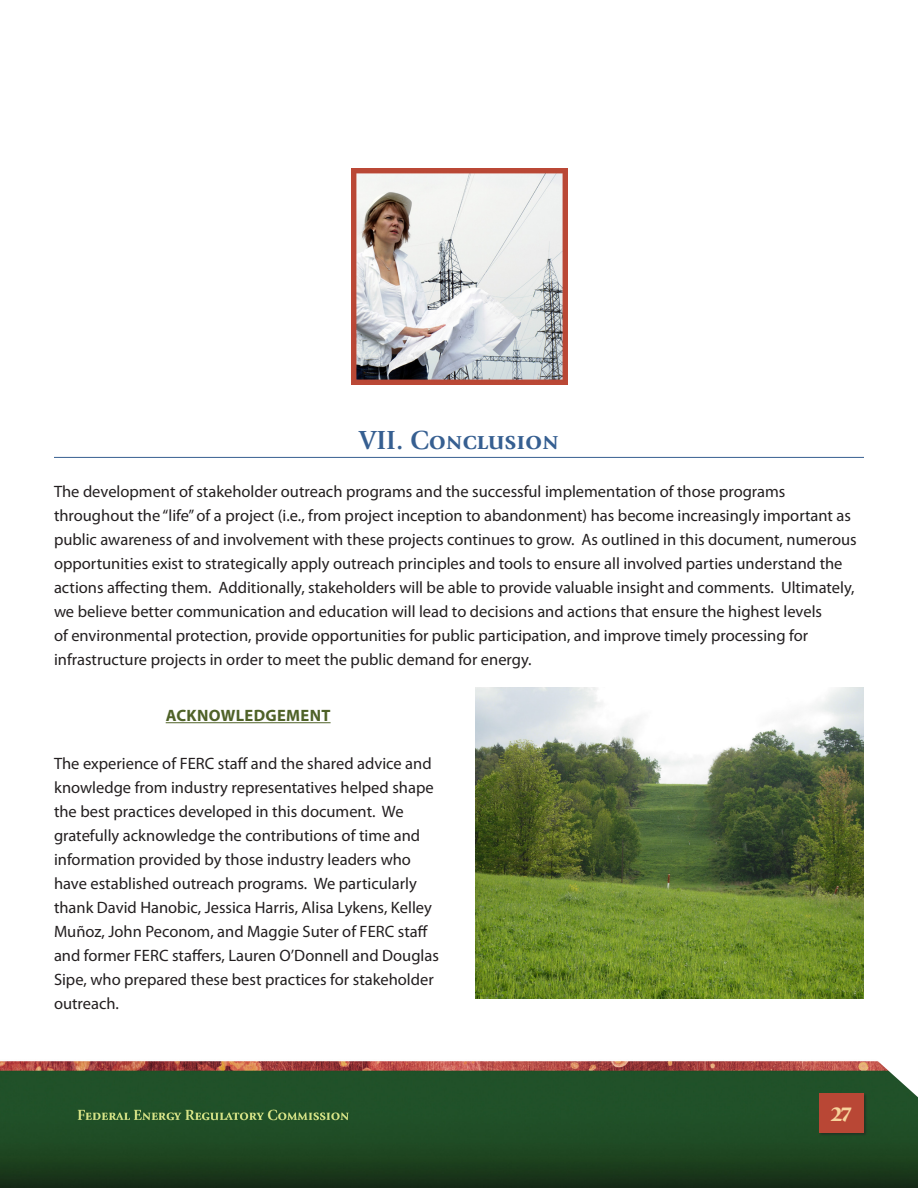
<style>
.page{position:relative;width:918px;height:1188px;background:#fff}
.page>*{position:absolute;margin:0;border:0;box-sizing:border-box;transform-origin:0 0}
.Heading_1{font:700 27px "Giovanni SCITC";color:#365f91}
.t1{font:21px "Giovanni Blk ITC";color:#f6d39c}
.t2{font:16.5px/24px "Myriad Pro";color:#231f20}
.t3{font:700 16.5px "Myriad Pro";letter-spacing:.02em;color:#4f6228}
</style>
<div class="page">
<img style="left:0;top:1061px;width:918px;height:127px">
<div style="left:819px;top:1093px;width:48px;height:44px;background:#203e24"></div>
<div style="left:819px;top:1094px;width:45px;height:39px;background:#b94735"></div>
<hr style="left:54px;top:457px;width:810px;height:1px;background:#365f91">
<hr style="left:166px;top:722px;width:165px;height:1px;background:#4f6228">
<img style="left:476px;top:688px;width:388px;height:311px">
<img style="left:351px;top:168px;width:216px;height:216px">
<svg style="left:875px;top:1061px;width:43px;height:36px"></svg>
<h1 class="Heading_1" style="left:359px;top:424px;width:201px">VII. Conclusion</h1>
<p class="t2" style="left:54px;top:479px;width:804px">The development of stakeholder outreach programs and the successful implementation of those programs throughout the “life” of a project (i.e., from project inception to abandonment) has become increasingly important as public awareness of and involvement with these projects continues to grow. As outlined in this document, numerous opportunities exist to strategically apply outreach principles and tools to ensure all involved parties understand the actions affecting them. Additionally, stakeholders will be able to provide valuable insight and comments. Ultimately, we believe better communication and education will lead to decisions and actions that ensure the highest levels<br>of environmental protection, provide opportunities for public participation, and improve timely processing for infrastructure projects in order to meet the public demand for energy.</p>
<p class="t3" style="left:166px;top:705px;width:166px">ACKNOWLEDGEMENT</p>
<p class="t2" style="left:54px;top:751px;width:387px">The experience of FERC staff and the shared advice and knowledge from industry representatives helped shape the best practices developed in this document. We gratefully acknowledge the contributions of time and information provided by those industry leaders who have established outreach programs. We particularly thank David Hanobic, Jessica Harris, Alisa Lykens, Kelley Muñoz, John Peconom, and Maggie Suter of FERC staff and former FERC staffers, Lauren O’Donnell and Douglas Sipe, who prepared these best practices for stakeholder outreach.</p>
<p class="t1" style="left:831px;top:1102px;width:23px">27</p>
</div>
